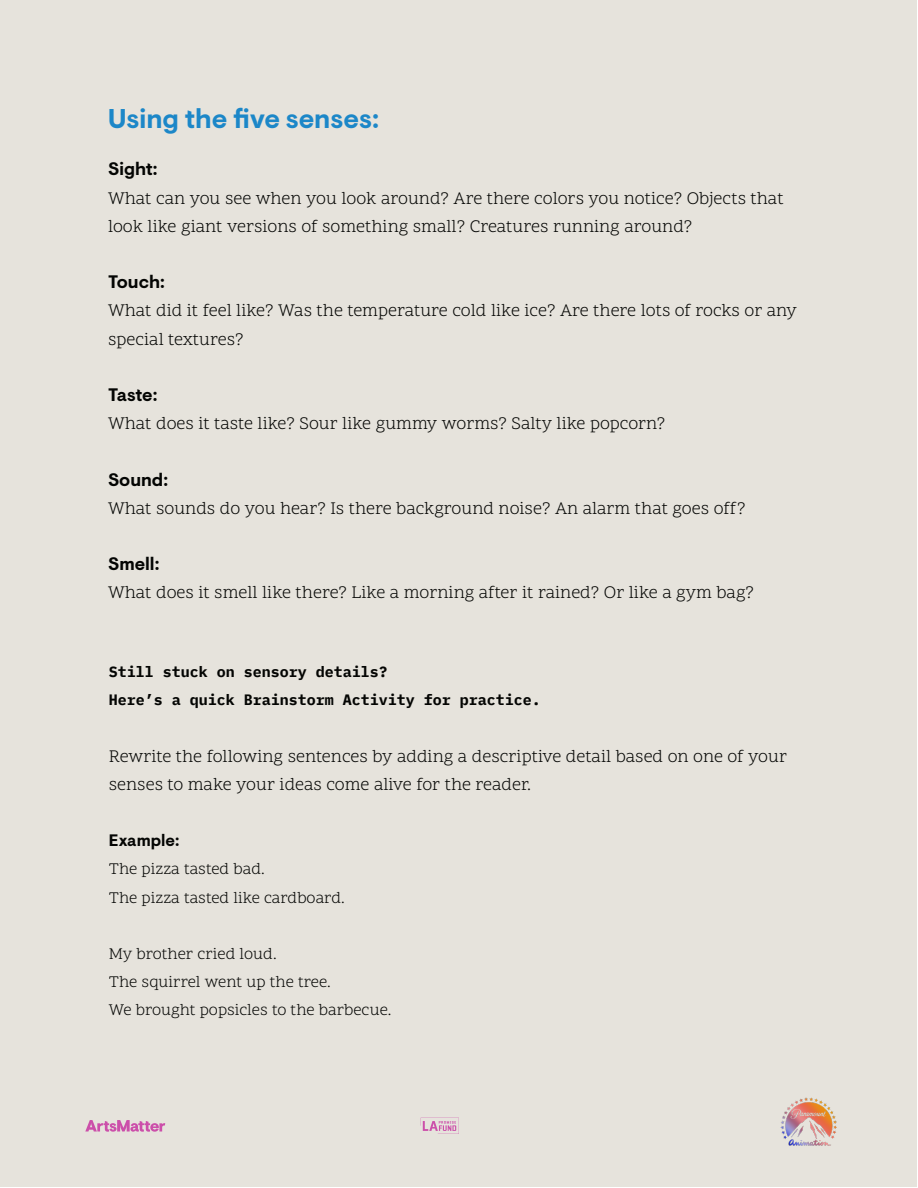
<style>
.page{position:relative;width:918px;height:1188px;background:#fff}
.page>*{position:absolute;margin:0;border:0;box-sizing:border-box;transform-origin:0 0}
.t1{font:700 27px "Visuelt";color:#1c87c8}
.t2{font:18px/28.2px "Scope One";color:#040503}
.t3{font:700 18px "Visuelt";color:#040503}
.t4{font:16.5px "Scope One";color:#040503}
.t5{font:700 16.5px "Visuelt";color:#040503}
.t6{font:700 15px/28.2px "IBM Plex Mono";color:#040503}
</style>
<div class="page">
<div style="left:1px;top:1px;width:916px;height:1186px;background:#e6e3dc"></div>
<svg style="left:85px;top:1120px;width:80px;height:12px"></svg>
<svg style="left:422px;top:1118px;width:37px;height:16px"></svg>
<img style="left:780px;top:1097px;width:57px;height:49px">
<p class="t1" style="left:108px;top:103px;width:273px">Using the five senses:</p>
<p class="t3" style="left:108px;top:158px;width:51px">Sight:</p>
<p class="t2" style="left:108px;top:185px;width:677px">What can you see when you look around? Are there colors you notice? Objects that look like giant versions of something small? Creatures running around?</p>
<p class="t3" style="left:108px;top:271px;width:58px">Touch:</p>
<p class="t2" style="left:108px;top:298px;width:690px">What did it feel like? Was the temperature cold like ice? Are there lots of rocks or any special textures?</p>
<p class="t3" style="left:108px;top:384px;width:51px">Taste:</p>
<p class="t2" style="left:108px;top:411px;width:559px">What does it taste like? Sour like gummy worms? Salty like popcorn?</p>
<p class="t3" style="left:108px;top:469px;width:62px">Sound:</p>
<p class="t2" style="left:108px;top:495px;width:639px">What sounds do you hear? Is there background noise? An alarm that goes off?</p>
<p class="t3" style="left:108px;top:553px;width:53px">Smell:</p>
<p class="t2" style="left:108px;top:580px;width:648px">What does it smell like there? Like a morning after it rained? Or like a gym bag?</p>
<p class="t6" style="left:109px;top:656px;width:434px">Still stuck on sensory details?<br>Here’s a quick Brainstorm Activity for practice.</p>
<p class="t2" style="left:109px;top:743px;width:680px">Rewrite the following sentences by adding a descriptive detail based on one of your senses to make your ideas come alive for the reader.</p>
<p class="t5" style="left:109px;top:831px;width:72px">Example:</p>
<p class="t4" style="left:109px;top:859px;width:157px">The pizza tasted bad.</p>
<p class="t4" style="left:109px;top:887px;width:237px">The pizza tasted like cardboard.</p>
<p class="t4" style="left:109px;top:944px;width:169px">My brother cried loud.</p>
<p class="t4" style="left:109px;top:972px;width:224px">The squirrel went up the tree.</p>
<p class="t4" style="left:109px;top:1000px;width:284px">We brought popsicles to the barbecue.</p>
</div>
